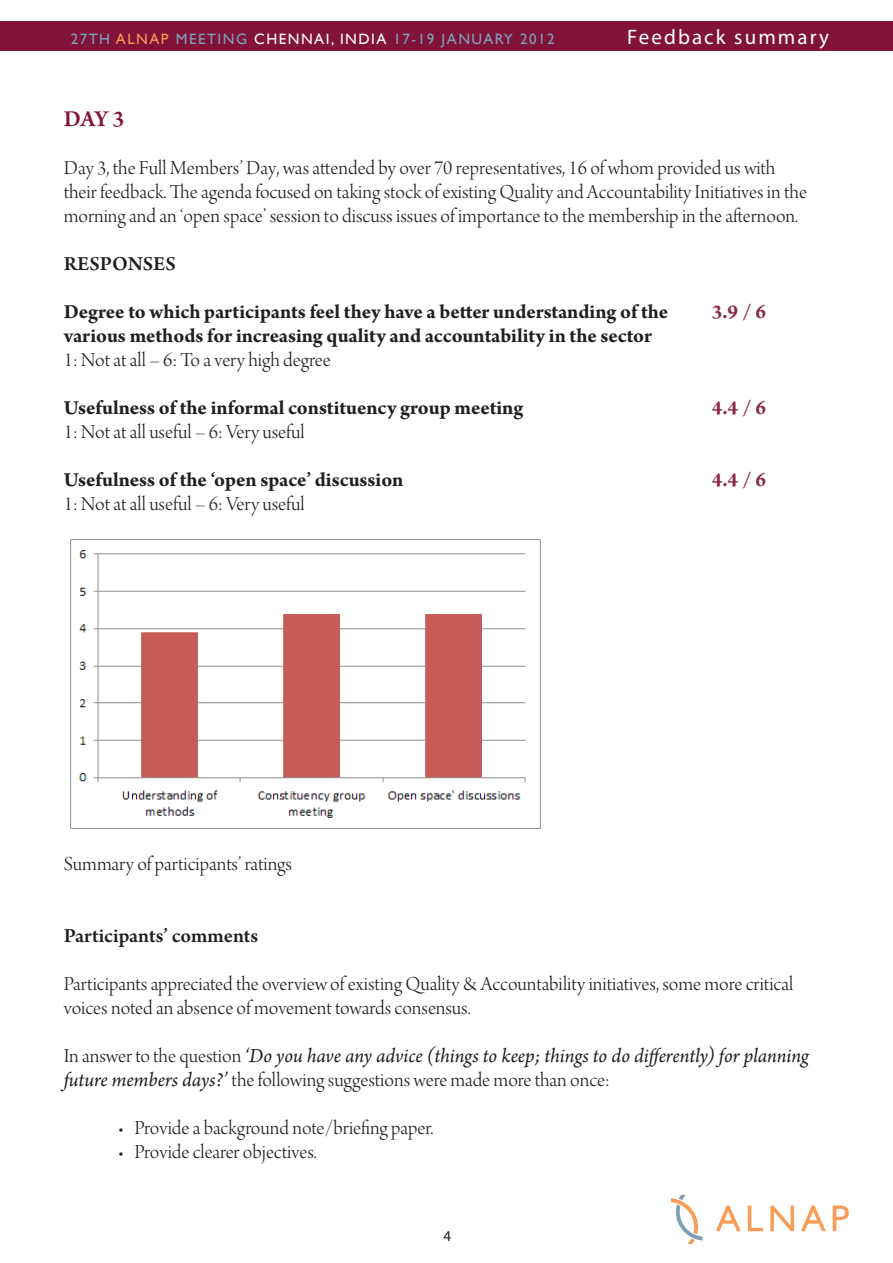
<style>
.page{position:relative;width:893px;height:1263px;background:#fff}
.page>*{position:absolute;margin:0;border:0;box-sizing:border-box;transform-origin:0 0}
.Subtitle_1{font:600 24px "Arno Pro";color:#83123d}
.Body_text_1{font:21px/24px "Arno Pro Light Display";color:#231f20}
.Body_text_1-2{font:700 21px "Arno Pro";letter-spacing:-.005em;color:#231f20}
.Body_text_1-3{font:italic 21px/24px "Arno Pro";letter-spacing:-.005em;color:#231f20}
.subtitle_2{font:600 21px "Arno Pro";color:#231f20}
.t1{font:21px "Myriad Pro";letter-spacing:.1em;color:#fff}
.Body_text_1-4{font:700 21px "Arno Pro";color:#8b2a48}
.Body_text_1-5{font:600 21px "Arno Pro";color:#231f20}
.t2{font:15px "Gill Sans";letter-spacing:.1em;color:#7ea1b7}
.t3{font:15px "Myriad Pro";color:#231f20}
.s1{color:#f89c56}
.s2{color:#fff}
.s3{font-family:"Arno Pro Light Display";font-style:normal}
</style>
<div class="page">
<svg style="left:716px;top:1205px;width:133px;height:26px"></svg>
<svg style="left:671px;top:1195px;width:31px;height:49px"></svg>
<div style="left:0;top:21px;width:893px;height:29px;background:#811238"></div>
<img style="left:70px;top:539px;width:471px;height:290px">
<p class="t2" style="left:71px;top:30px;width:485px">27TH <span class="s1">ALNAP</span> MEETING <span class="s2">CHENNAI, INDIA</span> 17-19 JANUARY 2012</p>
<p class="t1" style="left:627px;top:24px;width:204px">Feedback summary</p>
<p class="Subtitle_1" style="left:64px;top:105px;width:62px">DAY 3</p>
<p class="Body_text_1" style="left:64px;top:157px;width:745px">Day 3, the Full Members’ Day, was attended by over 70 representatives, 16 of whom provided us with their feedback. The agenda focused on taking stock of existing Quality and Accountability Initiatives in the morning and an ‘open space’ session to discuss issues of importance to the membership in the afternoon.</p>
<p class="Body_text_1-5" style="left:64px;top:252px;width:114px">RESPONSES</p>
<p class="Body_text_1-2" style="left:64px;top:300px;width:606px">Degree to which participants feel they have a better understanding of the</p>
<p class="Body_text_1-4" style="left:712px;top:300px;width:56px">3.9 / 6</p>
<p class="Body_text_1-2" style="left:64px;top:324px;width:590px">various methods for increasing quality and accountability in the sector</p>
<p class="Body_text_1" style="left:64px;top:349px;width:268px">1: Not at all – 6: To a very high degree</p>
<p class="Body_text_1-2" style="left:64px;top:396px;width:461px">Usefulness of the informal constituency group meeting</p>
<p class="Body_text_1-4" style="left:712px;top:396px;width:56px">4.4 / 6</p>
<p class="Body_text_1" style="left:64px;top:421px;width:242px">1: Not at all useful – 6: Very useful</p>
<p class="Body_text_1-2" style="left:64px;top:468px;width:341px">Usefulness of the ‘open space’ discussion</p>
<p class="Body_text_1-4" style="left:712px;top:468px;width:56px">4.4 / 6</p>
<p class="Body_text_1" style="left:64px;top:493px;width:242px">1: Not at all useful – 6: Very useful</p>
<p class="Body_text_1" style="left:64px;top:853px;width:230px">Summary of participants’ ratings</p>
<p class="subtitle_2" style="left:64px;top:924px;width:196px">Participants’ comments</p>
<p class="Body_text_1" style="left:64px;top:973px;width:731px">Participants appreciated the overview of existing Quality &amp; Accountability initiatives, some more critical voices noted an absence of movement towards consensus.</p>
<p class="Body_text_1-3" style="left:64px;top:1045px;width:747px"><span class="s3">In answer to the question</span> ‘Do you have any advice (things to keep; things to do differently) for planning future members days?’ <span class="s3">the following suggestions were made more than once:</span></p>
<p class="Body_text_1" style="left:118px;top:1117px;width:317px">• Provide a background note/briefing paper.</p>
<p class="Body_text_1" style="left:118px;top:1141px;width:201px">• Provide clearer objectives.</p>
<p class="t3" style="left:443px;top:1227px;width:9px">4</p>
</div>
